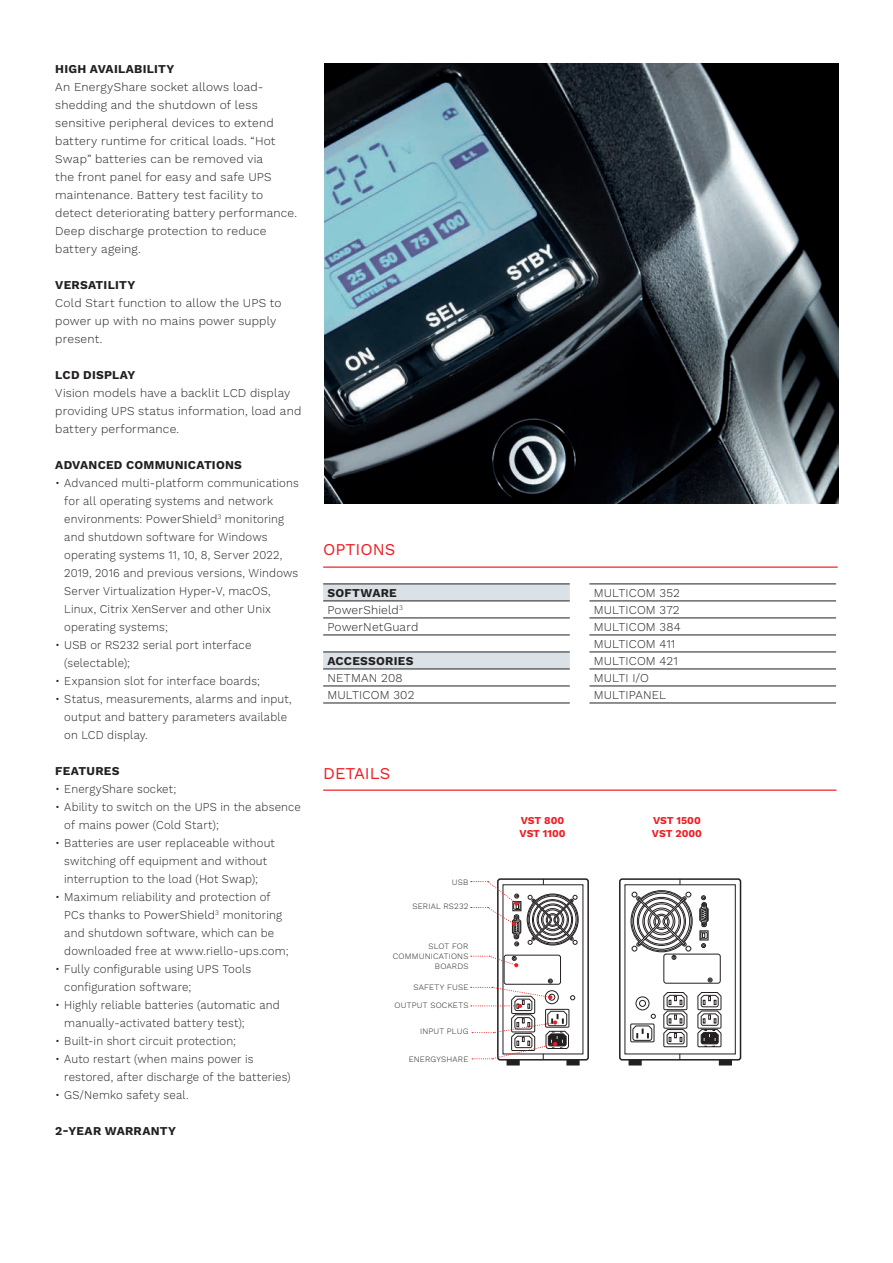
<style>
.page{position:relative;width:893px;height:1263px;background:#fff}
.page>*{position:absolute;margin:0;border:0;box-sizing:border-box;transform-origin:0 0}
.t1{font:16.5px "Work Sans";color:#ee1d23}
.t2{font:300 12px/18px "Work Sans";letter-spacing:.015em;color:#231f20;scale:.95 1}
.t3{font:300 12px/18px "Work Sans";letter-spacing:.015em;color:#231f20}
.t4{font:700 12px "Work Sans";letter-spacing:.02em;color:#231f20}
.Titoletti_disegni_te{font:700 10.5px "Work Sans";color:#ee1d23}
.dida_disegni{font:300 8.25px "Work Sans";letter-spacing:.025em;color:#231f20}
</style>
<div class="page">
<img style="left:324px;top:64px;width:514px;height:440px">
<hr style="left:323px;top:789px;width:513px;height:2px;background:#ee1d23">
<svg style="left:663px;top:992px;width:24px;height:55px"></svg>
<div style="left:630px;top:1024px;width:24px;height:18px;border:1px solid #231f20"></div>
<svg style="left:632px;top:1025px;width:20px;height:16px"></svg>
<svg style="left:697px;top:992px;width:24px;height:55px"></svg>
<div style="left:719px;top:1059px;width:13px;height:6px;border:2px solid #231f20"></div>
<div style="left:628px;top:1059px;width:14px;height:6px;border:2px solid #231f20"></div>
<div style="left:619px;top:878px;width:122px;height:182px;border:2px solid #231f20;border-radius:2px"></div>
<div style="left:566px;top:1059px;width:14px;height:6px;border:2px solid #231f20"></div>
<div style="left:507px;top:1059px;width:13px;height:6px;border:2px solid #231f20"></div>
<div style="left:497px;top:878px;width:92px;height:182px;border:2px solid #231f20;border-radius:2px"></div>
<div style="left:636px;top:997px;width:13px;height:13px;border:1px solid #231f20;border-radius:50%"></div>
<div style="left:639px;top:1000px;width:7px;height:6px;border:1px solid #231f20;border-radius:50%"></div>
<svg style="left:651px;top:1014px;width:5px;height:4px"></svg>
<svg style="left:708px;top:978px;width:4px;height:3px"></svg>
<svg style="left:631px;top:879px;width:62px;height:80px"></svg>
<div style="left:664px;top:954px;width:56px;height:29px;border:1px solid #231f20;border-radius:2px"></div>
<svg style="left:527px;top:894px;width:52px;height:51px"></svg>
<svg style="left:699px;top:895px;width:10px;height:53px"></svg>
<div style="left:504px;top:955px;width:57px;height:29px;border:1px solid #231f20;border-radius:2px"></div>
<svg style="left:471px;top:979px;width:104px;height:81px"></svg>
<svg style="left:471px;top:955px;width:47px;height:12px"></svg>
<svg style="left:471px;top:881px;width:50px;height:65px"></svg>
<hr style="left:323px;top:566px;width:515px;height:2px;background:#ee1d23">
<svg style="left:323px;top:584px;width:247px;height:119px"></svg>
<hr style="left:323px;top:583px;width:247px;height:1px;background:#231f20">
<hr style="left:323px;top:600px;width:247px;height:1px;background:#231f20">
<hr style="left:323px;top:617px;width:247px;height:1px;background:#231f20">
<hr style="left:323px;top:634px;width:247px;height:1px;background:#231f20">
<hr style="left:323px;top:651px;width:247px;height:1px;background:#231f20">
<hr style="left:323px;top:668px;width:247px;height:1px;background:#231f20">
<hr style="left:323px;top:686px;width:247px;height:1px;background:#231f20">
<hr style="left:323px;top:703px;width:247px;height:1px;background:#231f20">
<svg style="left:589px;top:584px;width:247px;height:119px"></svg>
<hr style="left:589px;top:583px;width:247px;height:1px;background:#231f20">
<hr style="left:589px;top:600px;width:247px;height:1px;background:#231f20">
<hr style="left:589px;top:617px;width:247px;height:1px;background:#231f20">
<hr style="left:589px;top:634px;width:247px;height:1px;background:#231f20">
<hr style="left:589px;top:651px;width:247px;height:1px;background:#231f20">
<hr style="left:589px;top:668px;width:247px;height:1px;background:#231f20">
<hr style="left:589px;top:686px;width:247px;height:1px;background:#231f20">
<hr style="left:589px;top:703px;width:247px;height:1px;background:#231f20">
<p class="t4" style="left:55px;top:62px;width:121px">HIGH AVAILABILITY</p>
<p class="t3" style="left:55px;top:78px;width:243px">An EnergyShare socket allows load&shy;shedding and the shutdown of less sensitive peripheral devices to extend battery runtime for critical loads. “Hot Swap” batteries can be removed via<br>the front panel for easy and safe UPS maintenance. Battery test facility to detect deteriorating battery performance.</p>
<p class="t3" style="left:55px;top:222px;width:213px">Deep discharge protection to reduce battery ageing.</p>
<p class="t4" style="left:55px;top:278px;width:81px">VERSATILITY</p>
<p class="t3" style="left:55px;top:294px;width:228px">Cold Start function to allow the UPS to power up with no mains power supply present.</p>
<p class="t4" style="left:55px;top:368px;width:82px">LCD DISPLAY</p>
<p class="t3" style="left:55px;top:384px;width:248px">Vision models have a backlit LCD display providing UPS status information, load and battery performance.</p>
<p class="t4" style="left:55px;top:458px;width:188px">ADVANCED COMMUNICATIONS</p>
<p class="t2" style="left:64px;top:474px;width:248px;text-indent:-9px">• Advanced multi-platform communications for all operating systems and network environments: PowerShield<sup>3</sup> monitoring and shutdown software for Windows operating systems 11, 10, 8, Server 2022, 2019, 2016 and previous versions, Windows Server Virtualization Hyper-V, macOS, Linux, Citrix XenServer and other Unix operating systems;</p>
<p class="t2" style="left:64px;top:636px;width:198px;text-indent:-9px">• USB or RS232 serial port interface (selectable);</p>
<p class="t2" style="left:55px;top:672px;width:217px">• Expansion slot for interface boards;</p>
<p class="t2" style="left:64px;top:690px;width:241px;text-indent:-9px">• Status, measurements, alarms and input, output and battery parameters available on LCD display.</p>
<p class="t4" style="left:55px;top:764px;width:66px">FEATURES</p>
<p class="t2" style="left:55px;top:780px;width:129px">• EnergyShare socket;</p>
<p class="t2" style="left:64px;top:798px;width:251px;text-indent:-9px">• Ability to switch on the UPS in the absence of mains power (Cold Start);</p>
<p class="t2" style="left:64px;top:834px;width:223px;text-indent:-9px">• Batteries are user replaceable without switching off equipment and without interruption to the load (Hot Swap);</p>
<p class="t2" style="left:64px;top:888px;width:238px;text-indent:-9px">• Maximum reliability and protection of PCs thanks to PowerShield<sup>3</sup> monitoring and shutdown software, which can be downloaded free at www.riello-ups.com;</p>
<p class="t2" style="left:64px;top:960px;width:198px;text-indent:-9px">• Fully configurable using UPS Tools configuration software;</p>
<p class="t2" style="left:64px;top:996px;width:228px;text-indent:-9px">• Highly reliable batteries (automatic and manually-activated battery test);</p>
<p class="t2" style="left:55px;top:1032px;width:192px">• Built-in short circuit protection;</p>
<p class="t2" style="left:64px;top:1050px;width:240px;text-indent:-9px">• Auto restart (when mains power is restored, after discharge of the batteries)</p>
<p class="t2" style="left:55px;top:1086px;width:142px">• GS/Nemko safety seal.</p>
<p class="t4" style="left:55px;top:1124px;width:122px">2-YEAR WARRANTY</p>
<p class="t1" style="left:323px;top:539px;width:74px">OPTIONS</p>
<p class="t4" style="left:327px;top:586px;width:71px">SOFTWARE</p>
<p class="t3" style="left:327px;top:601px;width:77px">PowerShield<sup>3</sup></p>
<p class="t3" style="left:327px;top:618px;width:92px">PowerNetGuard</p>
<p class="t4" style="left:327px;top:654px;width:88px">ACCESSORIES</p>
<p class="t3" style="left:327px;top:669px;width:77px">NETMAN 208</p>
<p class="t3" style="left:327px;top:686px;width:89px">MULTICOM 302</p>
<p class="t1" style="left:323px;top:763px;width:69px">DETAILS</p>
<p class="dida_disegni" style="left:452px;top:877px;width:18px">USB</p>
<p class="dida_disegni" style="left:412px;top:901px;width:58px">SERIAL RS232</p>
<p class="dida_disegni" style="left:429px;top:941px;width:41px">SLOT FOR</p>
<p class="dida_disegni" style="left:393px;top:951px;width:77px">COMMUNICATIONS</p>
<p class="dida_disegni" style="left:435px;top:961px;width:35px">BOARDS</p>
<p class="dida_disegni" style="left:395px;top:1000px;width:75px">OUTPUT SOCKETS</p>
<p class="dida_disegni" style="left:413px;top:983px;width:57px">SAFETY FUSE</p>
<p class="dida_disegni" style="left:420px;top:1026px;width:50px">INPUT PLUG</p>
<p class="dida_disegni" style="left:409px;top:1055px;width:61px">ENERGYSHARE</p>
<p class="t3" style="left:594px;top:584px;width:88px">MULTICOM 352</p>
<p class="t3" style="left:594px;top:601px;width:87px">MULTICOM 372</p>
<p class="t3" style="left:594px;top:618px;width:89px">MULTICOM 384</p>
<p class="t3" style="left:594px;top:635px;width:83px">MULTICOM 411</p>
<p class="t3" style="left:594px;top:652px;width:86px">MULTICOM 421</p>
<p class="t3" style="left:594px;top:669px;width:57px">MULTI I/O</p>
<p class="t3" style="left:594px;top:686px;width:74px">MULTIPANEL</p>
<p class="Titoletti_disegni_te" style="left:521px;top:815px;width:45px">VST 800</p>
<p class="Titoletti_disegni_te" style="left:520px;top:827px;width:48px">VST 1100</p>
<p class="Titoletti_disegni_te" style="left:653px;top:815px;width:49px">VST 1500</p>
<p class="Titoletti_disegni_te" style="left:652px;top:827px;width:51px">VST 2000</p>
</div>
